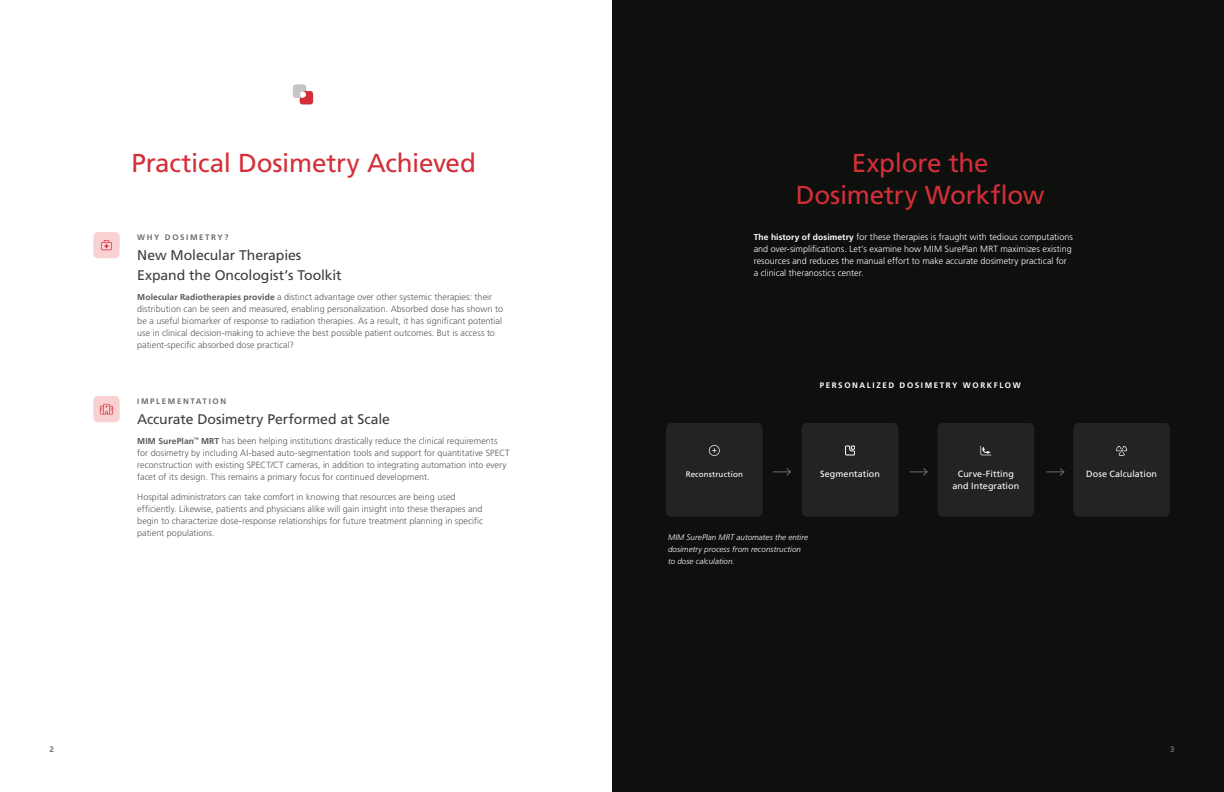
<style>
.page{position:relative;width:1224px;height:792px;background:#fff}
.page>*{position:absolute;margin:0;border:0;box-sizing:border-box;transform-origin:0 0}
.t1{font:26px/32px "Frutiger LT Std";letter-spacing:-.01em;color:#d32f38;text-align:center}
.H4_Phrase_Paragraph_Header{font:14px/20px "Frutiger LT Std";letter-spacing:-.005em;color:#3e3e3f}
.Body_Copy{font:300 9px/12px "Frutiger LT Std";letter-spacing:.005em;color:#57585a}
.Body_Copy-2{font:300 9px/12px "Frutiger LT Std";letter-spacing:.005em;color:#fff}
.H6___Subparagraph_and_List_Header{font:9px/12px "Frutiger LT Std";letter-spacing:.005em;color:#fff;text-align:center}
.t2{font:italic 300 8px/12px "Frutiger LT Std";letter-spacing:.005em;color:#fff}
.H2_-_All_Caps{font:700 8px "Frutiger LT Std";letter-spacing:.2em;color:#6c6d70}
.H2_-_All_Caps-2{font:700 8px "Frutiger LT Std";letter-spacing:.2em;color:#fff}
.H6___Subparagraph_and_List_Header-2{font:8px "Frutiger LT Std";letter-spacing:.015em;color:#fff}
.s1{font-weight:700;font-size:8.5px}
</style>
<div class="page">
<svg style="left:293px;top:84px;width:22px;height:21px"></svg>
<div style="left:93px;top:232px;width:27px;height:26px;background:#fad1d2;border-radius:4px"></div>
<div style="left:93px;top:396px;width:27px;height:26px;background:#fad1d2;border-radius:4px"></div>
<svg style="left:101px;top:240px;width:11px;height:10px"></svg>
<svg style="left:100px;top:404px;width:13px;height:10px"></svg>
<div style="left:612px;top:0;width:612px;height:792px;background:#0e100e"></div>
<div style="left:1073px;top:423px;width:97px;height:94px;background:#242323;border-radius:5px"></div>
<div style="left:938px;top:423px;width:96px;height:94px;background:#242323;border-radius:5px"></div>
<div style="left:802px;top:423px;width:96px;height:94px;background:#242323;border-radius:5px"></div>
<div style="left:666px;top:423px;width:97px;height:94px;background:#242323;border-radius:5px"></div>
<svg style="left:773px;top:468px;width:18px;height:8px"></svg>
<svg style="left:910px;top:468px;width:18px;height:8px"></svg>
<svg style="left:1047px;top:468px;width:18px;height:8px"></svg>
<svg style="left:980px;top:446px;width:11px;height:9px"></svg>
<svg style="left:1116px;top:446px;width:11px;height:10px"></svg>
<svg style="left:845px;top:446px;width:10px;height:9px"></svg>
<svg style="left:709px;top:445px;width:11px;height:11px"></svg>
<h1 class="t1" style="left:132px;top:147px;width:346px">Practical Dosimetry Achieved</h1>
<p class="H2_-_All_Caps" style="left:137px;top:233px;width:93px">WHY DOSIMETRY?</p>
<p class="H4_Phrase_Paragraph_Header" style="left:137px;top:245px;width:206px">New Molecular Therapies<br>Expand the Oncologist’s Toolkit</p>
<p class="Body_Copy" style="left:137px;top:291px;width:367px"><span class="s1">Molecular Radiotherapies provide</span> a distinct advantage over other systemic therapies: their distribution can be seen and measured, enabling personalization. Absorbed dose has shown to be a useful biomarker of response to radiation therapies. As a result, it has significant potential use in clinical decision-making to achieve the best possible patient outcomes. But is access to patient-specific absorbed dose practical?</p>
<p class="H2_-_All_Caps" style="left:137px;top:397px;width:90px">IMPLEMENTATION</p>
<p class="H4_Phrase_Paragraph_Header" style="left:137px;top:409px;width:254px">Accurate Dosimetry Performed at Scale</p>
<p class="Body_Copy" style="left:137px;top:435px;width:374px"><span class="s1">MIM SurePlan</span><sup>™</sup> <span class="s1">MRT</span> has been helping institutions drastically reduce the clinical requirements for dosimetry by including AI-based auto-segmentation tools and support for quantitative SPECT reconstruction with existing SPECT/CT cameras, in addition to integrating automation into every facet of its design. This remains a primary focus for continued development.</p>
<p class="Body_Copy" style="left:137px;top:491px;width:347px">Hospital administrators can take comfort in knowing that resources are being used efficiently. Likewise, patients and physicians alike will gain insight into these therapies and begin to characterize dose-response relationships for future treatment planning in specific patient populations.</p>
<p class="H2_-_All_Caps" style="left:50px;top:745px;width:6px">2</p>
<h1 class="t1" style="left:796px;top:147px;width:250px">Explore the<br>Dosimetry Workflow</h1>
<p class="Body_Copy-2" style="left:754px;top:231px;width:321px"><span class="s1">The history of dosimetry</span> for these therapies is fraught with tedious computations and over-simplifications. Let’s examine how MIM SurePlan MRT maximizes existing resources and reduces the manual effort to make accurate dosimetry practical for a clinical theranostics center.</p>
<p class="H2_-_All_Caps-2" style="left:820px;top:381px;width:203px">PERSONALIZED DOSIMETRY WORKFLOW</p>
<p class="H6___Subparagraph_and_List_Header-2" style="left:686px;top:469px;width:59px">Reconstruction</p>
<p class="H6___Subparagraph_and_List_Header" style="left:820px;top:468px;width:61px">Segmentation</p>
<p class="H6___Subparagraph_and_List_Header" style="left:953px;top:468px;width:68px">Curve-Fitting and Integration</p>
<p class="H6___Subparagraph_and_List_Header" style="left:1086px;top:468px;width:72px">Dose Calculation</p>
<p class="t2" style="left:668px;top:531px;width:142px">MIM SurePlan MRT automates the entire dosimetry process from reconstruction to dose calculation.</p>
<p class="H2_-_All_Caps" style="left:1170px;top:745px;width:6px">3</p>
</div>
